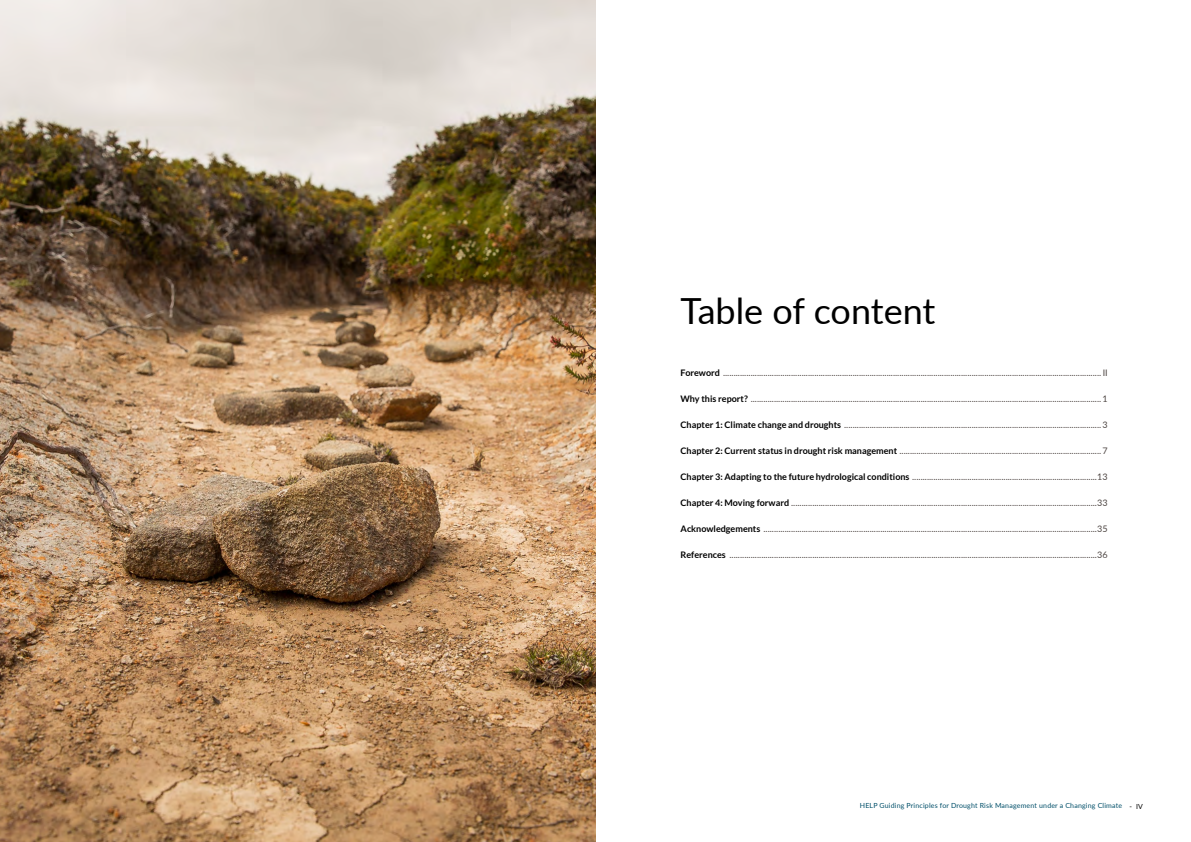
<style>
.page{position:relative;width:1191px;height:842px;background:#fff}
.page>*{position:absolute;margin:0;border:0;box-sizing:border-box;transform-origin:0 0}
.t1{font:36px "Lato";color:#000}
.t2{font:9px "Lato";color:#4d4542}
.t3{font:7px "Lato";letter-spacing:.025em;color:#004f69}
.s1{font-weight:700;color:#000}
.s2{color:#000}
</style>
<div class="page">
<img style="left:0;top:0;width:595px;height:842px">
<h1 class="t1" style="left:680px;top:285px;width:256px">Table of content</h1>
<p class="t2" style="left:680px;top:366px;width:429px"><span class="s1">Foreword</span> .................................................................................................................................................................................. II</p>
<p class="t2" style="left:680px;top:392px;width:429px"><span class="s1">Why this report?</span> .....................................................................................................................................................................1</p>
<p class="t2" style="left:680px;top:418px;width:428px"><span class="s1">Chapter 1: Climate change and droughts</span> .........................................................................................................................3</p>
<p class="t2" style="left:680px;top:444px;width:428px"><span class="s1">Chapter 2: Current status in drought risk management</span> ...............................................................................................7</p>
<p class="t2" style="left:680px;top:470px;width:429px"><span class="s1">Chapter 3: Adapting to the future hydrological conditions</span> .......................................................................................13</p>
<p class="t2" style="left:680px;top:496px;width:429px"><span class="s1">Chapter 4: Moving forward</span> ................................................................................................................................................33</p>
<p class="t2" style="left:680px;top:522px;width:429px"><span class="s1">Acknowledgements</span> .............................................................................................................................................................35</p>
<p class="t2" style="left:680px;top:548px;width:428px"><span class="s1">References</span> .............................................................................................................................................................................36</p>
<p class="t3" style="left:860px;top:801px;width:285px">HELP Guiding Principles for Drought Risk Management under a Changing Climate <span class="s2">- IV</span></p>
</div>
